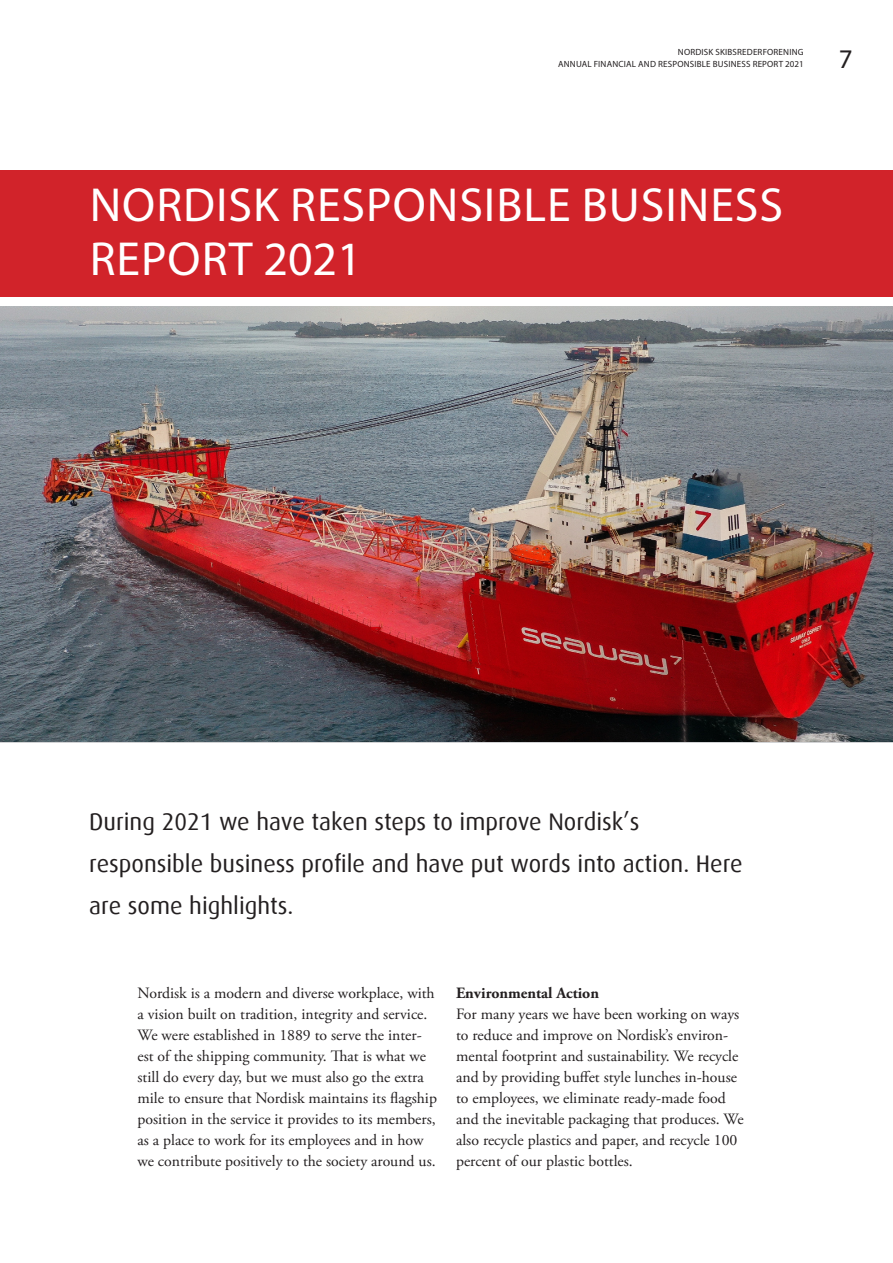
<style>
.page{position:relative;width:893px;height:1263px;background:#fff}
.page>*{position:absolute;margin:0;border:0;box-sizing:border-box;transform-origin:0 0}
._01-Tittel{font:48px "Myriad Pro";letter-spacing:.02em;color:#fff}
._00-Paginering{font:27px "Myriad Pro";color:#231f20}
._01-Ingress{font:24px/42px "Dax";color:#231f20}
._01-Brødtekst{font:15.75px/21px "Adobe Garamond Pro";color:#231f20}
._01-Brødtekst-2{font:700 15.75px "Adobe Garamond Pro";color:#231f20}
._00-Dokumentinfo{font:9px "Myriad Pro";letter-spacing:.02em;color:#231f20}
</style>
<div class="page">
<img style="left:0;top:306px;width:893px;height:435px">
<div style="left:0;top:170px;width:893px;height:127px;background:#d1232a"></div>
<p class="_00-Dokumentinfo" style="left:678px;top:46px;width:127px">NORDISK SKIBSREDERFORENING</p>
<p class="_00-Dokumentinfo" style="left:558px;top:58px;width:247px">ANNUAL FINANCIAL AND RESPONSIBLE BUSINESS REPORT 2021</p>
<p class="_00-Paginering" style="left:839px;top:43px;width:15px">7</p>
<p class="_01-Tittel" style="left:90px;top:175px;width:695px">NORDISK RESPONSIBLE BUSINESS</p>
<p class="_01-Tittel" style="left:90px;top:229px;width:274px">REPORT 2021</p>
<p class="_01-Ingress" style="left:89px;top:801px;width:552px">During 2021 we have taken steps to improve Nordisk’s</p>
<p class="_01-Ingress" style="left:89px;top:843px;width:655px">responsible business profile and have put words into action. Here are some highlights.</p>
<p class="_01-Brødtekst" style="left:138px;top:983px;width:301px">Nordisk is a modern and diverse workplace, with a vision built on tradition, integrity and service.<br>We were established in 1889 to serve the inter&shy;est of the shipping community. That is what we still do every day, but we must also go the extra mile to ensure that Nordisk maintains its flagship position in the service it provides to its members, as a place to work for its employees and in how we contribute positively to the society around us.</p>
<p class="_01-Brødtekst-2" style="left:456px;top:984px;width:145px">Environmental Action</p>
<p class="_01-Brødtekst" style="left:456px;top:1004px;width:289px">For many years we have been working on ways to reduce and improve on Nordisk’s environ&shy;mental footprint and sustainability. We recycle and by providing buffet style lunches in-house to employees, we eliminate ready-made food and the inevitable packaging that produces. We also recycle plastics and paper, and recycle 100 percent of our plastic bottles.</p>
</div>
